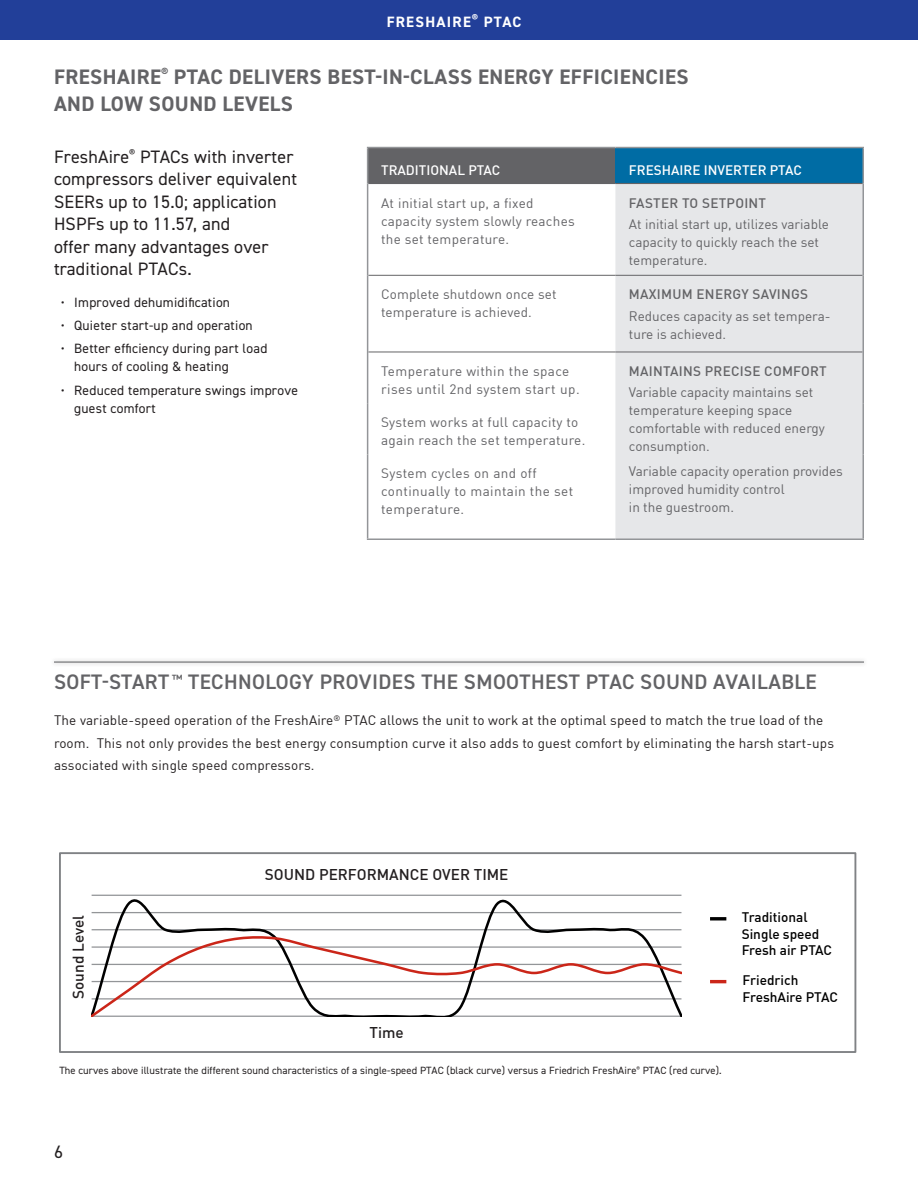
<style>
.page{position:relative;width:918px;height:1188px;background:#fff}
.page>*{position:absolute;margin:0;border:0;box-sizing:border-box;transform-origin:0 0}
.Subheading{font:700 21px/27px "DIN2014";letter-spacing:.02em;color:#636366}
.Subheading-2{font:600 21px "DIN2014";letter-spacing:.02em;color:#636366}
.Main_Text{font:18px/22.5px "DIN2014";letter-spacing:.01em;color:#231f20}
.t1{font:500 15.3px "DIN";color:#231f20}
.t2{font:700 15px "DIN2014";letter-spacing:.085em;color:#fff}
.t3{font:500 13.65px/16.4px "DIN";color:#000}
.t4{font:13.5px/18px "DIN";color:#636366}
.Main_Text-2{font:13.5px/22.5px "DIN";letter-spacing:.01em;color:#231f20}
.t5{font:13.5px/18px "DIN2014";letter-spacing:.02em;color:#231f20}
.t6{font:13.5px/18px "DIN";letter-spacing:.02em;color:#636366}
.t7{font:13.5px/18px "DIN";letter-spacing:.03em;color:#636366}
.t8{font:500 13.5px "DIN";letter-spacing:.02em;color:#636366}
.t9{font:500 13.5px "DIN";color:#fff}
.Captions___notes{font:10.5px "DIN2014";letter-spacing:.01em;color:#231f20}
</style>
<div class="page">
<div style="left:50px;top:657px;width:818px;height:10px;background:#231f20;opacity:.4"></div>
<hr style="left:54px;top:662px;width:810px;height:1px;background:#6c6d70">
<div style="left:0;top:0;width:918px;height:40px;background:#223f99"></div>
<div style="left:368px;top:148px;width:247px;height:35px;background:#636366"></div>
<div style="left:615px;top:148px;width:248px;height:35px;background:#006ca4"></div>
<svg style="left:368px;top:184px;width:247px;height:354px"></svg>
<div style="left:615px;top:184px;width:247px;height:354px;background:#e6e7e9"></div>
<hr style="left:368px;top:183px;width:247px;height:1px;background:#636366">
<hr style="left:615px;top:183px;width:248px;height:1px;background:#636366">
<hr style="left:368px;top:275px;width:247px;height:1px;background:#636366">
<hr style="left:615px;top:275px;width:248px;height:1px;background:#636366">
<hr style="left:368px;top:352px;width:247px;height:1px;background:#636366">
<hr style="left:615px;top:352px;width:248px;height:1px;background:#636366">
<hr style="left:367px;top:147px;width:248px;height:1px;background:#939598">
<hr style="left:367px;top:148px;width:1px;height:35px;background:#939598">
<hr style="left:615px;top:147px;width:249px;height:1px;background:#939598">
<hr style="left:862px;top:148px;width:2px;height:35px;background:#939598">
<hr style="left:367px;top:183px;width:1px;height:92px;background:#939598">
<hr style="left:862px;top:183px;width:2px;height:92px;background:#939598">
<hr style="left:367px;top:275px;width:1px;height:77px;background:#939598">
<hr style="left:862px;top:275px;width:2px;height:77px;background:#939598">
<hr style="left:367px;top:352px;width:1px;height:51px;background:#939598">
<hr style="left:862px;top:352px;width:2px;height:51px;background:#939598">
<hr style="left:862px;top:403px;width:2px;height:51px;background:#939598">
<hr style="left:862px;top:454px;width:2px;height:84px;background:#939598">
<hr style="left:615px;top:538px;width:249px;height:2px;background:#939598">
<hr style="left:367px;top:403px;width:1px;height:51px;background:#939598">
<hr style="left:367px;top:454px;width:1px;height:84px;background:#939598">
<hr style="left:367px;top:538px;width:248px;height:2px;background:#939598">
<svg style="left:92px;top:895px;width:590px;height:39px"></svg>
<svg style="left:92px;top:934px;width:590px;height:83px"></svg>
<hr style="left:710px;top:917px;width:16px;height:3px;background:#000">
<hr style="left:710px;top:980px;width:16px;height:3px;background:#cb2619">
<div style="left:59px;top:852px;width:797px;height:201px;border:2px solid #808285"></div>
<p class="t2" style="left:387px;top:12px;width:136px">FRESHAIRE<sup>®</sup> PTAC</p>
<p class="Subheading" style="left:54px;top:63px;width:636px">FRESHAIRE<sup>®</sup> PTAC DELIVERS BEST-IN-CLASS ENERGY EFFICIENCIES<br>AND LOW SOUND LEVELS</p>
<p class="Main_Text" style="left:54px;top:145px;width:245px">FreshAire<sup>®</sup> PTACs with inverter compressors deliver equivalent<br>SEERs up to 15.0; application<br>HSPFs up to 11.57, and<br>offer many advantages over traditional PTACs.</p>
<p class="t5" style="left:61px;top:293px;width:171px">• Improved dehumidification</p>
<p class="t5" style="left:61px;top:316px;width:194px">• Quieter start-up and operation</p>
<p class="t5" style="left:74px;top:339px;width:195px;text-indent:-14px">• Better efficiency during part load hours of cooling &amp; heating</p>
<p class="t5" style="left:74px;top:381px;width:225px;text-indent:-14px">• Reduced temperature swings improve guest comfort</p>
<p class="t9" style="left:381px;top:161px;width:121px">TRADITIONAL PTAC</p>
<p class="t9" style="left:629px;top:161px;width:174px">FRESHAIRE INVERTER PTAC</p>
<p class="t6" style="left:381px;top:193px;width:154px">At initial start up, a fixed</p>
<p class="t6" style="left:381px;top:211px;width:195px">capacity system slowly reaches</p>
<p class="t6" style="left:381px;top:229px;width:130px">the set temperature.</p>
<p class="t8" style="left:629px;top:194px;width:139px">FASTER TO SETPOINT</p>
<p class="t4" style="left:629px;top:215px;width:202px">At initial start up, utilizes variable capacity to quickly reach the set temperature.</p>
<p class="t4" style="left:381px;top:285px;width:177px">Complete shutdown once set</p>
<p class="t4" style="left:381px;top:303px;width:152px">temperature is achieved.</p>
<p class="t8" style="left:629px;top:286px;width:181px">MAXIMUM ENERGY SAVINGS</p>
<p class="t4" style="left:629px;top:307px;width:203px">Reduces capacity as set tempera&shy;ture is achieved.</p>
<p class="t7" style="left:381px;top:362px;width:200px">Temperature within the space rises until 2nd system start up.</p>
<p class="t8" style="left:629px;top:363px;width:199px">MAINTAINS PRECISE COMFORT</p>
<p class="t4" style="left:629px;top:383px;width:197px">Variable capacity maintains set temperature keeping space comfortable with reduced energy consumption.</p>
<p class="t4" style="left:629px;top:462px;width:216px">Variable capacity operation provides improved humidity control</p>
<p class="t4" style="left:629px;top:498px;width:107px">in the guestroom.</p>
<p class="t6" style="left:381px;top:413px;width:206px">System works at full capacity to again reach the set temperature.</p>
<p class="t7" style="left:381px;top:464px;width:157px">System cycles on and off</p>
<p class="t7" style="left:381px;top:482px;width:194px">continually to maintain the set temperature.</p>
<p class="Subheading-2" style="left:54px;top:668px;width:764px">SOFT-START <sup>™</sup> TECHNOLOGY PROVIDES THE SMOOTHEST PTAC SOUND AVAILABLE</p>
<p class="Main_Text-2" style="left:54px;top:709px;width:782px">The variable-speed operation of the FreshAire<sup>®</sup> PTAC allows the unit to work at the optimal speed to match the true load of the room. This not only provides the best energy consumption curve it also adds to guest comfort by eliminating the harsh start-ups associated with single speed compressors.</p>
<p class="t1" style="left:69px;top:999px;width:86px;rotate:-90deg">Sound Level</p>
<p class="t1" style="left:265px;top:865px;width:245px">SOUND PERFORMANCE OVER TIME</p>
<p class="t1" style="left:370px;top:1022px;width:36px">Time</p>
<p class="Captions___notes" style="left:59px;top:1064px;width:664px">The curves above illustrate the different sound characteristics of a single-speed PTAC (black curve) versus a Friedrich FreshAire<sup>®</sup> PTAC (red curve).</p>
<p class="t3" style="left:742px;top:909px;width:92px">Traditional<br>Single speed<br>Fresh air PTAC</p>
<p class="t3" style="left:743px;top:972px;width:97px">Friedrich<br>FreshAire PTAC</p>
<h2 class="Main_Text" style="left:54px;top:1140px;width:10px">6</h2>
</div>
